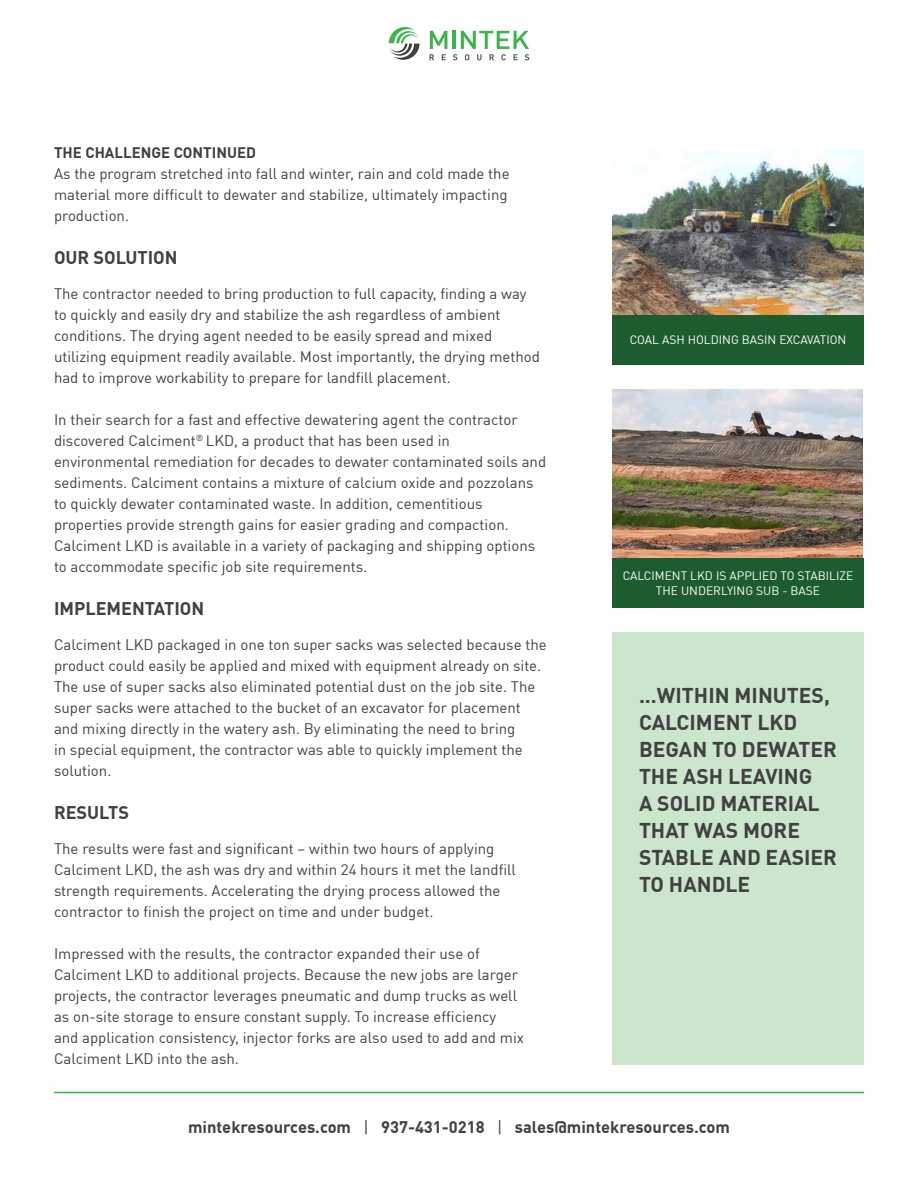
<style>
.page{position:relative;width:918px;height:1188px;background:#fff}
.page>*{position:absolute;margin:0;border:0;box-sizing:border-box;transform-origin:0 0}
.t1{font:700 21px/27px "DIN Offc";color:#414141}
.t2{font:700 18px "DIN Offc";color:#414141}
.t3{font:700 16.5px "DIN Offc";color:#414141}
.t4{font:15px/21px "DIN Offc";color:#414141}
.t5{font:12px/15px "DIN Offc";color:#fff;text-align:center}
.s1{font-weight:700}
.s2{font-weight:400}
</style>
<div class="page">
<svg style="left:389px;top:27px;width:31px;height:33px"></svg>
<svg style="left:430px;top:31px;width:17px;height:29px"></svg>
<svg style="left:453px;top:31px;width:76px;height:29px"></svg>
<hr style="left:54px;top:1092px;width:810px;height:1px;background:#3ab54a">
<div style="left:612px;top:633px;width:252px;height:432px;background:#cce6ce"></div>
<img style="left:612px;top:151px;width:252px;height:164px">
<div style="left:612px;top:315px;width:252px;height:49px;background:#1c5c2e"></div>
<img style="left:612px;top:390px;width:250px;height:169px">
<div style="left:612px;top:559px;width:252px;height:49px;background:#1c5c2e"></div>
<p class="t4" style="left:54px;top:142px;width:457px"><span class="s1">THE CHALLENGE CONTINUED<br></span>As the program stretched into fall and winter, rain and cold made the material more difficult to dewater and stabilize, ultimately impacting production.</p>
<p class="t2" style="left:54px;top:246px;width:125px">OUR SOLUTION</p>
<p class="t4" style="left:54px;top:283px;width:488px">The contractor needed to bring production to full capacity, finding a way to quickly and easily dry and stabilize the ash regardless of ambient conditions. The drying agent needed to be easily spread and mixed utilizing equipment readily available. Most importantly, the drying method had to improve workability to prepare for landfill placement.</p>
<p class="t4" style="left:54px;top:409px;width:494px">In their search for a fast and effective dewatering agent the contractor discovered Calciment<sup>®</sup> LKD, a product that has been used in environmental remediation for decades to dewater contaminated soils and sediments. Calciment contains a mixture of calcium oxide and pozzolans to quickly dewater contaminated waste. In addition, cementitious properties provide strength gains for easier grading and compaction.<br>Calciment LKD is available in a variety of packaging and shipping options to accommodate specific job site requirements.</p>
<p class="t2" style="left:54px;top:597px;width:152px">IMPLEMENTATION</p>
<p class="t4" style="left:54px;top:634px;width:494px">Calciment LKD packaged in one ton super sacks was selected because the product could easily be applied and mixed with equipment already on site.<br>The use of super sacks also eliminated potential dust on the job site. The super sacks were attached to the bucket of an excavator for placement and mixing directly in the watery ash. By eliminating the need to bring<br>in special equipment, the contractor was able to quickly implement the solution.</p>
<p class="t2" style="left:54px;top:801px;width:77px">RESULTS</p>
<p class="t4" style="left:54px;top:838px;width:463px">The results were fast and significant – within two hours of applying Calciment LKD, the ash was dry and within 24 hours it met the landfill strength requirements. Accelerating the drying process allowed the contractor to finish the project on time and under budget.</p>
<p class="t4" style="left:54px;top:943px;width:472px">Impressed with the results, the contractor expanded their use of Calciment LKD to additional projects. Because the new jobs are larger projects, the contractor leverages pneumatic and dump trucks as well as on-site storage to ensure constant supply. To increase efficiency and application consistency, injector forks are also used to add and mix Calciment LKD into the ash.</p>
<p class="t5" style="left:630px;top:332px;width:218px">COAL ASH HOLDING BASIN EXCAVATION</p>
<p class="t5" style="left:623px;top:568px;width:232px">CALCIMENT LKD IS APPLIED TO STABILIZE<br>THE UNDERLYING SUB - BASE</p>
<p class="t1" style="left:639px;top:681px;width:200px">...WITHIN MINUTES,<br>CALCIMENT LKD<br>BEGAN TO DEWATER<br>THE ASH LEAVING<br>A SOLID MATERIAL<br>THAT WAS MORE<br>STABLE AND EASIER<br>TO HANDLE</p>
<p class="t3" style="left:188px;top:1116px;width:543px">mintekresources.com <span class="s2">|</span> 937-431-0218 <span class="s2">|</span> sales@mintekresources.com</p>
</div>
